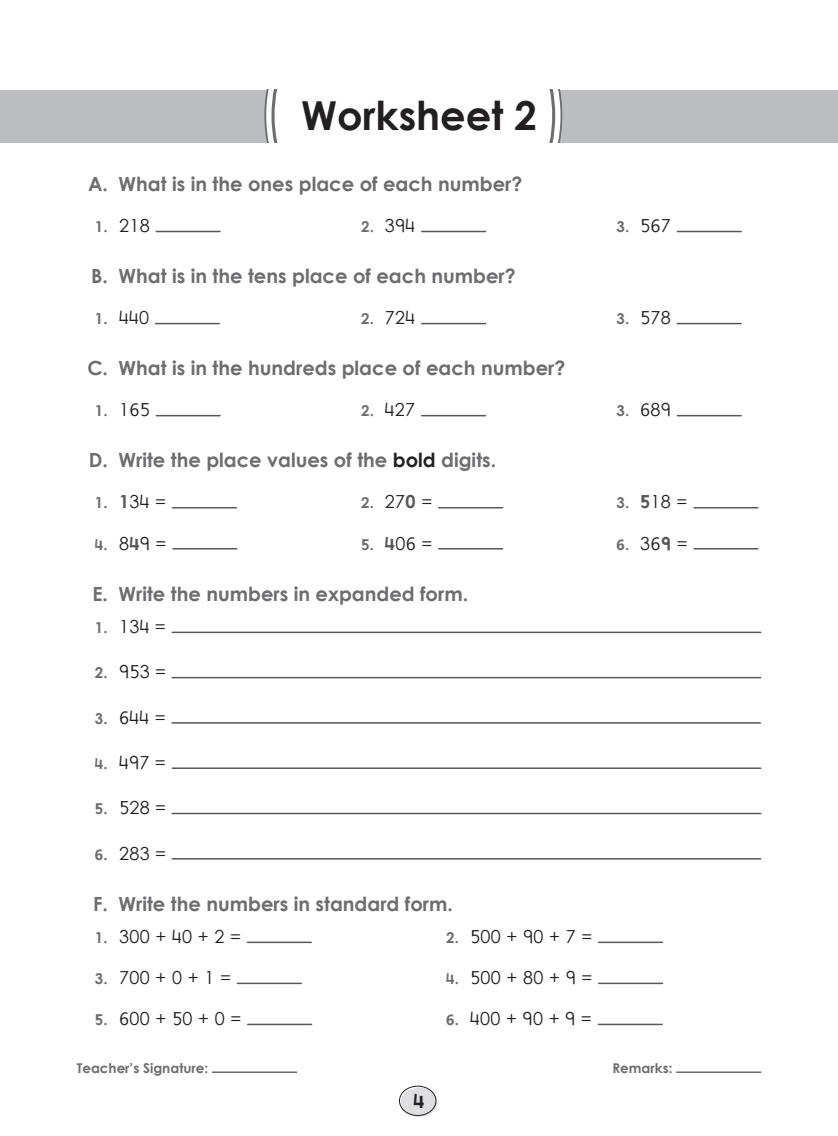
<style>
.page{position:relative;width:838px;height:1136px;background:#fff}
.page>*{position:absolute;margin:0;border:0;box-sizing:border-box;transform-origin:0 0}
.Rubric{font:39.9px "Century Gothic Bold New";color:#231f20}
.Rubric-2{font:19.5px "Century Gothic Bold New";color:#6c6d70}
.t1{font:19.5px "Century Gothic Bold New";color:#231f20}
.Sub_rubric{font:18px "Century Gothic Regular New";letter-spacing:.02em;color:#231f20}
.t2{font:13.5px "Century Gothic Bold New";color:#6c6d70}
.s1{font-family:"Century Gothic Bold New";font-size:15px;color:#6c6d70}
.s2{color:#231f20}
.s3{font-family:"Century Gothic Bold New";color:#57585a}
</style>
<div class="page">
<hr style="left:212px;top:1071px;width:85px;height:1px;background:#231f20">
<hr style="left:676px;top:1071px;width:85px;height:1px;background:#231f20">
<div style="left:401px;top:1087px;width:36px;height:29px;background:#dddee0;border-radius:50%"></div>
<div style="left:399px;top:1085px;width:37px;height:30px;border:1px solid #231f20;border-radius:50%"></div>
<hr style="left:156px;top:231px;width:64px;height:1px;background:#57585a">
<hr style="left:422px;top:231px;width:63px;height:1px;background:#57585a">
<hr style="left:677px;top:231px;width:64px;height:1px;background:#57585a">
<hr style="left:155px;top:323px;width:64px;height:1px;background:#57585a">
<hr style="left:422px;top:323px;width:63px;height:1px;background:#57585a">
<hr style="left:677px;top:323px;width:64px;height:1px;background:#57585a">
<hr style="left:156px;top:415px;width:64px;height:1px;background:#57585a">
<hr style="left:422px;top:415px;width:63px;height:1px;background:#57585a">
<hr style="left:677px;top:415px;width:64px;height:1px;background:#57585a">
<hr style="left:173px;top:507px;width:63px;height:1px;background:#57585a">
<hr style="left:439px;top:507px;width:63px;height:1px;background:#57585a">
<hr style="left:694px;top:507px;width:64px;height:1px;background:#57585a">
<hr style="left:173px;top:548px;width:64px;height:1px;background:#57585a">
<hr style="left:439px;top:548px;width:63px;height:1px;background:#57585a">
<hr style="left:694px;top:548px;width:64px;height:1px;background:#57585a">
<hr style="left:172px;top:631px;width:588px;height:2px;background:#57585a">
<hr style="left:172px;top:676px;width:588px;height:2px;background:#57585a">
<hr style="left:172px;top:722px;width:588px;height:1px;background:#57585a">
<hr style="left:172px;top:767px;width:588px;height:1px;background:#57585a">
<hr style="left:172px;top:812px;width:588px;height:2px;background:#57585a">
<hr style="left:172px;top:857px;width:588px;height:2px;background:#57585a">
<hr style="left:247px;top:941px;width:64px;height:2px;background:#57585a">
<hr style="left:598px;top:941px;width:64px;height:2px;background:#57585a">
<hr style="left:237px;top:982px;width:64px;height:2px;background:#57585a">
<hr style="left:598px;top:982px;width:64px;height:2px;background:#57585a">
<hr style="left:248px;top:1023px;width:63px;height:2px;background:#57585a">
<hr style="left:598px;top:1023px;width:64px;height:2px;background:#57585a">
<div style="left:0;top:90px;width:838px;height:52px;background:#bcbdc0"></div>
<div style="left:264px;top:90px;width:298px;height:52px;background:#fff"></div>
<p class="Rubric" style="left:301px;top:85px;width:237px">Worksheet 2</p>
<p class="Rubric-2" style="left:88px;top:169px;width:436px">A. What is in the ones place of each number?</p>
<p class="Sub_rubric" style="left:95px;top:213px;width:56px"><span class="s1">1.</span> 218</p>
<p class="Sub_rubric" style="left:361px;top:213px;width:56px"><span class="s1">2.</span> 394</p>
<p class="Sub_rubric" style="left:616px;top:213px;width:56px"><span class="s1">3.</span> 567</p>
<p class="Rubric-2" style="left:91px;top:261px;width:426px">B. What is in the tens place of each number?</p>
<p class="Sub_rubric" style="left:95px;top:305px;width:56px"><span class="s1">1.</span> 440</p>
<p class="Sub_rubric" style="left:361px;top:305px;width:56px"><span class="s1">2.</span> 724</p>
<p class="Sub_rubric" style="left:616px;top:305px;width:56px"><span class="s1">3.</span> 578</p>
<p class="Rubric-2" style="left:87px;top:353px;width:479px">C. What is in the hundreds place of each number?</p>
<p class="Sub_rubric" style="left:95px;top:397px;width:56px"><span class="s1">1.</span> 165</p>
<p class="Sub_rubric" style="left:361px;top:397px;width:56px"><span class="s1">2.</span> 427</p>
<p class="Sub_rubric" style="left:616px;top:397px;width:56px"><span class="s1">3.</span> 689</p>
<p class="Rubric-2" style="left:89px;top:445px;width:409px">D. Write the place values of the <span class="s2">bold</span> digits.</p>
<p class="Sub_rubric" style="left:95px;top:489px;width:73px"><span class="s1">1.</span> <span class="s3">1</span>34 =</p>
<p class="Sub_rubric" style="left:361px;top:489px;width:73px"><span class="s1">2.</span> 27<span class="s3">0</span> =</p>
<p class="Sub_rubric" style="left:616px;top:489px;width:73px"><span class="s1">3.</span> <span class="s3">5</span>18 =</p>
<p class="Sub_rubric" style="left:95px;top:530px;width:73px"><span class="s1">4.</span> 8<span class="s3">4</span>9 =</p>
<p class="Sub_rubric" style="left:361px;top:530px;width:73px"><span class="s1">5.</span> <span class="s3">4</span>06 =</p>
<p class="Sub_rubric" style="left:616px;top:530px;width:73px"><span class="s1">6.</span> 36<span class="s3">9</span> =</p>
<p class="Rubric-2" style="left:92px;top:578px;width:377px">E. Write the numbers in expanded form.</p>
<p class="Sub_rubric" style="left:95px;top:614px;width:73px"><span class="s1">1.</span> 134 =</p>
<p class="Sub_rubric" style="left:95px;top:659px;width:73px"><span class="s1">2.</span> 953 =</p>
<p class="Sub_rubric" style="left:95px;top:704px;width:72px"><span class="s1">3.</span> 644 =</p>
<p class="Sub_rubric" style="left:95px;top:749px;width:73px"><span class="s1">4.</span> 497 =</p>
<p class="Sub_rubric" style="left:95px;top:795px;width:73px"><span class="s1">5.</span> 528 =</p>
<p class="Sub_rubric" style="left:95px;top:840px;width:73px"><span class="s1">6.</span> 283 =</p>
<p class="Rubric-2" style="left:93px;top:888px;width:361px">F. Write the numbers in standard form.</p>
<p class="Sub_rubric" style="left:95px;top:923px;width:148px"><span class="s1">1.</span> 300 + 40 + 2 =</p>
<p class="Sub_rubric" style="left:446px;top:923px;width:147px"><span class="s1">2.</span> 500 + 90 + 7 =</p>
<p class="Sub_rubric" style="left:95px;top:964px;width:138px"><span class="s1">3.</span> 700 + 0 + 1 =</p>
<p class="Sub_rubric" style="left:446px;top:964px;width:147px"><span class="s1">4.</span> 500 + 80 + 9 =</p>
<p class="Sub_rubric" style="left:95px;top:1005px;width:148px"><span class="s1">5.</span> 600 + 50 + 0 =</p>
<p class="Sub_rubric" style="left:446px;top:1005px;width:147px"><span class="s1">6.</span> 400 + 90 + 9 =</p>
<p class="t2" style="left:77px;top:1057px;width:133px">Teacher’s Signature:</p>
<p class="t2" style="left:612px;top:1057px;width:61px">Remarks:</p>
<p class="t1" style="left:413px;top:1085px;width:12px">4</p>
</div>
